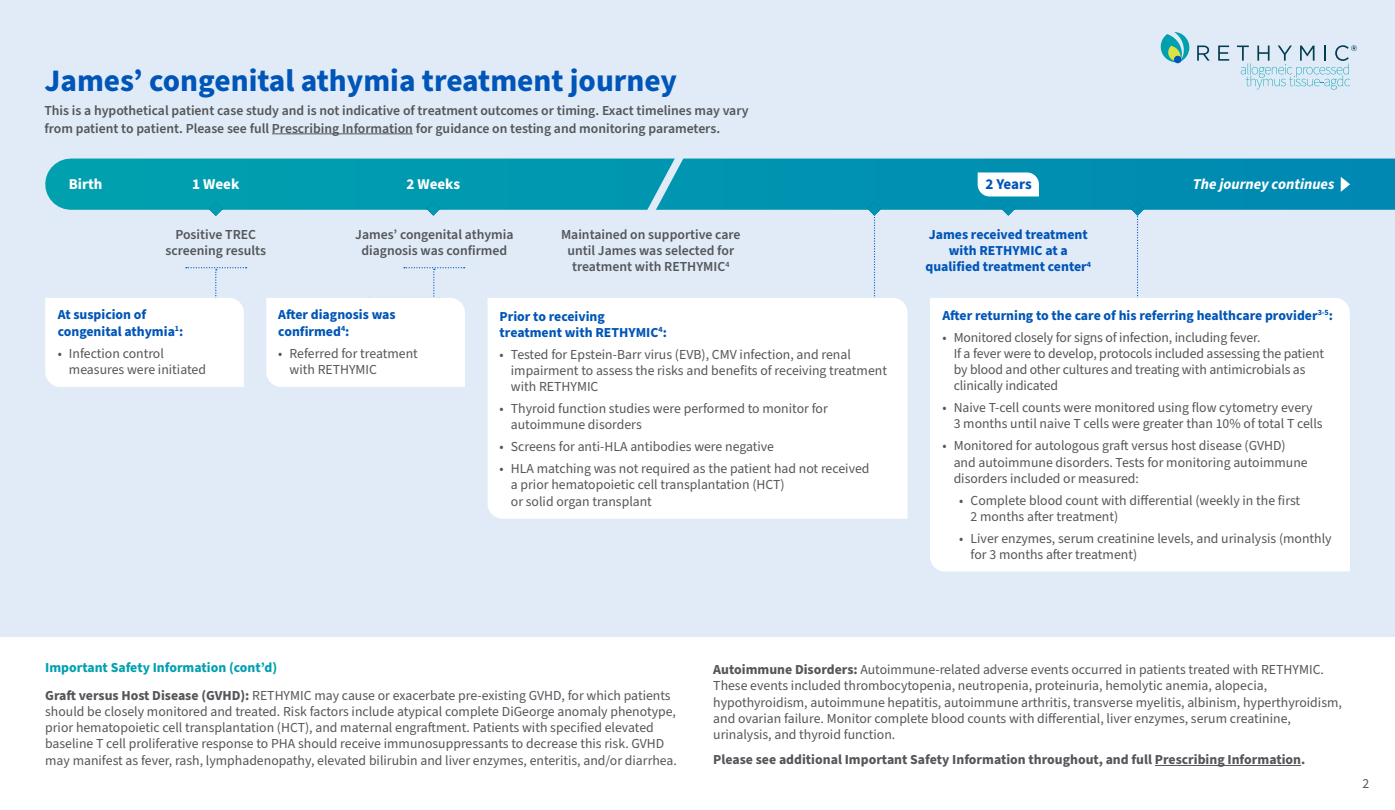
<style>
.page{position:relative;width:1395px;height:810px;background:#fff}
.page>*{position:absolute;margin:0;border:0;box-sizing:border-box;transform-origin:0 0}
.t1{font:700 31.25px "Source Sans Pro";color:#0055b8}
.t2{font:italic 700 15px "Source Sans Pro";color:#fff}
.t3{font:700 15px "Source Sans Pro";color:#fff}
.t4{font:700 15px "Source Sans Pro";color:#0055b8}
.t5{font:13.75px/16.2px "Source Sans Pro";color:#54565a}
.t6{font:600 13.75px/16.2px "Source Sans Pro";color:#54565a;text-align:center}
.t7{font:700 13.75px/16.2px "Source Sans Pro";color:#0055b8}
.t8{font:700 13.75px "Source Sans Pro";color:#54565a}
.s1{font-weight:700;color:#00a0af}
.s2{font-weight:700}
</style>
<div class="page">
<div style="left:0;top:0;width:1395px;height:637px;background:#e0ebf7"></div>
<div style="left:71px;top:159px;width:1324px;height:51px;background:#0094b0"></div>
<svg style="left:1131px;top:202px;width:14px;height:96px"></svg>
<svg style="left:867px;top:202px;width:14px;height:96px"></svg>
<svg style="left:426px;top:202px;width:13px;height:14px"></svg>
<svg style="left:209px;top:209px;width:14px;height:7px"></svg>
<svg style="left:45px;top:267px;width:202px;height:120px"></svg>
<hr style="left:272px;top:134px;width:141px;height:1px;background:#54565a">
<svg style="left:978px;top:172px;width:61px;height:44px"></svg>
<svg style="left:636px;top:158px;width:55px;height:52px"></svg>
<div style="left:488px;top:298px;width:420px;height:221px;background:#fff"></div>
<div style="left:930px;top:298px;width:420px;height:274px;background:#fff"></div>
<svg style="left:1341px;top:177px;width:9px;height:15px"></svg>
<svg style="left:266px;top:267px;width:199px;height:120px"></svg>
<svg style="left:1160px;top:32px;width:29px;height:30px"></svg>
<div style="left:1174px;top:56px;width:7px;height:7px;background:#0055b8;border-radius:50%"></div>
<svg style="left:1197px;top:46px;width:13px;height:15px"></svg>
<svg style="left:1218px;top:46px;width:11px;height:15px"></svg>
<svg style="left:1237px;top:45px;width:120px;height:45px"></svg>
<hr style="left:1155px;top:765px;width:146px;height:1px;background:#54565a">
<h1 class="t1" style="left:44px;top:59px;width:634px">James’ congenital athymia treatment journey</h1>
<p class="t6" style="left:44px;top:102px;width:706px;line-height:17.5px;text-align:left">This is a hypothetical patient case study and is not indicative of treatment outcomes or timing. Exact timelines may vary from patient to patient. Please see full Prescribing Information for guidance on testing and monitoring parameters.</p>
<p class="t3" style="left:69px;top:174px;width:35px">Birth</p>
<p class="t3" style="left:192px;top:174px;width:49px">1 Week</p>
<p class="t3" style="left:406px;top:174px;width:55px">2 Weeks</p>
<p class="t4" style="left:985px;top:174px;width:48px">2 Years</p>
<p class="t2" style="left:1193px;top:174px;width:143px">The journey continues</p>
<p class="t6" style="left:166px;top:226px;width:102px">Positive TREC screening results</p>
<p class="t6" style="left:355px;top:226px;width:160px">James’ congenital athymia diagnosis was confirmed</p>
<p class="t6" style="left:561px;top:226px;width:181px">Maintained on supportive care until James was selected for treatment with RETHYMIC<sup>4</sup></p>
<p class="t7" style="left:926px;top:226px;width:167px;text-align:center">James received treatment with RETHYMIC at a qualified treatment center<sup>4</sup></p>
<p class="t7" style="left:58px;top:307px;width:127px">At suspicion of congenital athymia<sup>1</sup>:</p>
<p class="t5" style="left:69px;top:345px;width:139px;text-indent:-11px">• Infection control measures were initiated</p>
<p class="t7" style="left:278px;top:307px;width:119px">After diagnosis was confirmed<sup>4</sup>:</p>
<p class="t5" style="left:290px;top:345px;width:130px;text-indent:-11px">• Referred for treatment with RETHYMIC</p>
<p class="t7" style="left:500px;top:308px;width:169px">Prior to receiving treatment with RETHYMIC<sup>4</sup>:</p>
<p class="t5" style="left:511px;top:347px;width:378px;text-indent:-11px">• Tested for Epstein-Barr virus (EVB), CMV infection, and renal impairment to assess the risks and benefits of receiving treatment with RETHYMIC</p>
<p class="t5" style="left:511px;top:401px;width:318px;text-indent:-11px">• Thyroid function studies were performed to monitor for autoimmune disorders</p>
<p class="t5" style="left:500px;top:439px;width:276px">• Screens for anti-HLA antibodies were negative</p>
<p class="t5" style="left:511px;top:461px;width:360px;text-indent:-11px">• HLA matching was not required as the patient had not received a prior hematopoietic cell transplantation (HCT)<br>or solid organ transplant</p>
<p class="t7" style="left:942px;top:307px;width:392px">After returning to the care of his referring healthcare provider<sup>3-5</sup>:</p>
<p class="t5" style="left:954px;top:329px;width:372px;text-indent:-11px">• Monitored closely for signs of infection, including fever.<br>If a fever were to develop, protocols included assessing the patient by blood and other cultures and treating with antimicrobials as clinically indicated</p>
<p class="t5" style="left:954px;top:400px;width:371px;text-indent:-11px">• Naive T-cell counts were monitored using flow cytometry every<br>3 months until naive T cells were greater than 10% of total T cells</p>
<p class="t5" style="left:954px;top:438px;width:356px;text-indent:-11px">• Monitored for autologous graft versus host disease (GVHD) and autoimmune disorders. Tests for monitoring autoimmune disorders included or measured:</p>
<p class="t5" style="left:971px;top:492px;width:331px;text-indent:-11px">• Complete blood count with differential (weekly in the first<br>2 months after treatment)</p>
<p class="t5" style="left:971px;top:531px;width:363px;text-indent:-11px">• Liver enzymes, serum creatinine levels, and urinalysis (monthly for 3 months after treatment)</p>
<p class="t5" style="left:45px;top:654px;width:627px;line-height:27.5px"><span class="s1">Important Safety Information (cont’d)<br></span><span class="s2">Graft versus Host Disease (GVHD):</span> RETHYMIC may cause or exacerbate pre-existing GVHD, for which patients</p>
<p class="t5" style="left:45px;top:704px;width:633px">should be closely monitored and treated. Risk factors include atypical complete DiGeorge anomaly phenotype, prior hematopoietic cell transplantation (HCT), and maternal engraftment. Patients with specified elevated baseline T cell proliferative response to PHA should receive immunosuppressants to decrease this risk. GVHD may manifest as fever, rash, lymphadenopathy, elevated bilirubin and liver enzymes, enteritis, and/or diarrhea.</p>
<p class="t5" style="left:713px;top:662px;width:630px"><span class="s2">Autoimmune Disorders:</span> Autoimmune-related adverse events occurred in patients treated with RETHYMIC.<br>These events included thrombocytopenia, neutropenia, proteinuria, hemolytic anemia, alopecia, hypothyroidism, autoimmune hepatitis, autoimmune arthritis, transverse myelitis, albinism, hyperthyroidism, and ovarian failure. Monitor complete blood counts with differential, liver enzymes, serum creatinine, urinalysis, and thyroid function.</p>
<p class="t8" style="left:713px;top:751px;width:594px">Please see additional Important Safety Information throughout, and full Prescribing Information.</p>
<p class="t5" style="left:1363px;top:776px;width:8px">2</p>
</div>
